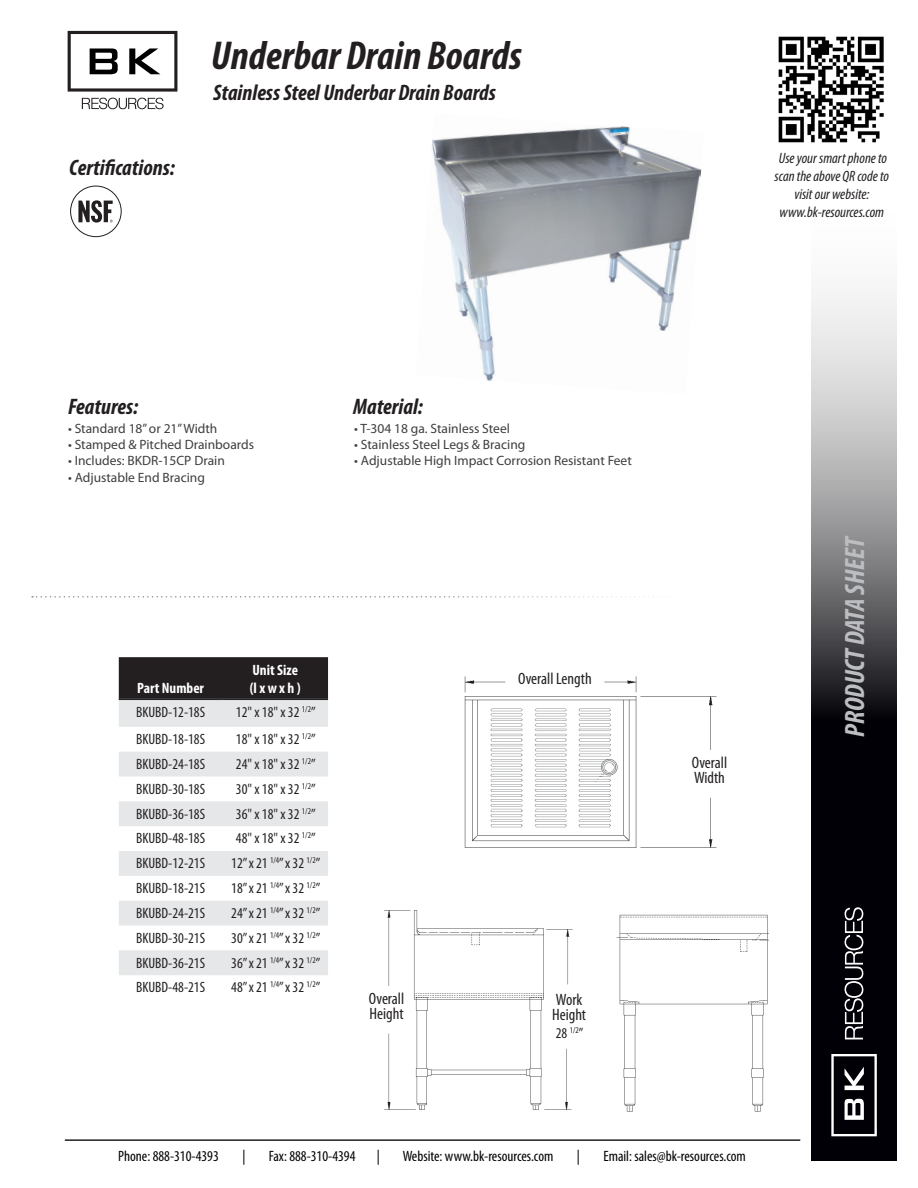
<style>
.page{position:relative;width:918px;height:1188px;background:#fff}
.page>*{position:absolute;margin:0;border:0;box-sizing:border-box;transform-origin:0 0}
.t1{font:italic 700 condensed 40.5px "Myriad Pro";color:#231f20}
.t2{font:italic 700 condensed 28.05px "Myriad Pro";letter-spacing:-.005em;color:#bcbdc0}
.t3{font:italic 700 condensed 22.5px "Myriad Pro";color:#231f20}
.t4{font:condensed 16.5px "Myriad Pro";color:#231f20}
.t5{font:condensed 15px "Myriad Pro";color:#231f20}
.t6{font:condensed 15px "Myriad Pro";color:#000001}
.t7{font:italic condensed 15px/18px "Myriad Pro";color:#231f20;text-align:center}
.t8{font:700 condensed 15px "Myriad Pro";color:#fff}
.t9{font:13.5px "Myriad Pro";color:#3e3e3f}
</style>
<div class="page">
<svg style="left:811px;top:292px;width:86px;height:869px;background:#505054"></svg>
<svg style="left:845px;top:907px;width:18px;height:132px"></svg>
<svg style="left:831px;top:1054px;width:46px;height:82px"></svg>
<img style="left:779px;top:37px;width:105px;height:105px">
<hr style="left:65px;top:1139px;width:735px;height:2px;background:#231f20">
<svg style="left:32px;top:596px;width:617px;height:2px"></svg>
<svg style="left:82px;top:98px;width:82px;height:11px"></svg>
<svg style="left:68px;top:31px;width:109px;height:61px"></svg>
<div style="left:70px;top:186px;width:52px;height:51px;border:1px solid #231f20;border-radius:50%"></div>
<svg style="left:78px;top:200px;width:35px;height:23px"></svg>
<div style="left:119px;top:657px;width:209px;height:42px;background:#231f20"></div>
<svg style="left:119px;top:700px;width:209px;height:275px;fill:#e6e7e9"></svg>
<hr style="left:119px;top:699px;width:103px;height:1px;background:#231f20">
<hr style="left:222px;top:699px;width:106px;height:1px;background:#231f20">
<img style="left:432px;top:126px;width:270px;height:255px">
<img style="left:384px;top:910px;width:189px;height:200px">
<img style="left:464px;top:676px;width:253px;height:172px">
<img style="left:616px;top:914px;width:153px;height:198px">
<p class="t3" style="left:69px;top:153px;width:107px">Certifications:</p>
<p class="t1" style="left:211px;top:31px;width:312px">Underbar Drain Boards</p>
<p class="t3" style="left:213px;top:79px;width:284px">Stainless Steel Underbar Drain Boards</p>
<p class="t7" style="left:775px;top:149px;width:116px">Use your smart phone to scan the above QR code to visit our website: www.bk-resources.com</p>
<p class="t3" style="left:68px;top:393px;width:72px">Features:</p>
<p class="t3" style="left:353px;top:393px;width:71px">Material:</p>
<p class="t9" style="left:354px;top:420px;width:157px">• T-304 18 ga. Stainless Steel</p>
<p class="t9" style="left:354px;top:436px;width:173px">• Stainless Steel Legs &amp; Bracing</p>
<p class="t9" style="left:354px;top:452px;width:279px">• Adjustable High Impact Corrosion Resistant Feet</p>
<p class="t9" style="left:68px;top:420px;width:151px">• Standard 18” or 21” Width</p>
<p class="t9" style="left:68px;top:436px;width:188px">• Stamped &amp; Pitched Drainboards</p>
<p class="t9" style="left:68px;top:452px;width:158px">• Includes: BKDR-15CP Drain</p>
<p class="t9" style="left:68px;top:469px;width:138px">• Adjustable End Bracing</p>
<p class="t8" style="left:137px;top:679px;width:68px">Part Number</p>
<p class="t8" style="left:252px;top:661px;width:47px">Unit Size</p>
<p class="t8" style="left:250px;top:679px;width:53px">(l x w x h )</p>
<p class="t5" style="left:136px;top:703px;width:71px">BKUBD-12-18S</p>
<p class="t5" style="left:236px;top:703px;width:81px">12" x 18" x 32 <sup>1/2</sup>”</p>
<p class="t5" style="left:136px;top:730px;width:71px">BKUBD-18-18S</p>
<p class="t5" style="left:236px;top:730px;width:81px">18" x 18" x 32 <sup>1/2</sup>”</p>
<p class="t5" style="left:136px;top:755px;width:71px">BKUBD-24-18S</p>
<p class="t5" style="left:236px;top:755px;width:81px">24" x 18" x 32 <sup>1/2</sup>”</p>
<p class="t5" style="left:136px;top:780px;width:71px">BKUBD-30-18S</p>
<p class="t5" style="left:236px;top:780px;width:81px">30" x 18" x 32 <sup>1/2</sup>”</p>
<p class="t5" style="left:136px;top:805px;width:71px">BKUBD-36-18S</p>
<p class="t5" style="left:236px;top:805px;width:81px">36" x 18" x 32 <sup>1/2</sup>”</p>
<p class="t5" style="left:136px;top:829px;width:71px">BKUBD-48-18S</p>
<p class="t5" style="left:236px;top:829px;width:81px">48" x 18" x 32 <sup>1/2</sup>”</p>
<p class="t5" style="left:136px;top:854px;width:71px">BKUBD-12-21S</p>
<p class="t5" style="left:231px;top:854px;width:91px">12” x 21 <sup>1/4</sup>” x 32 <sup>1/2</sup>”</p>
<p class="t5" style="left:136px;top:879px;width:71px">BKUBD-18-21S</p>
<p class="t5" style="left:231px;top:879px;width:91px">18” x 21 <sup>1/4</sup>” x 32 <sup>1/2</sup>”</p>
<p class="t5" style="left:136px;top:904px;width:71px">BKUBD-24-21S</p>
<p class="t5" style="left:231px;top:904px;width:91px">24” x 21 <sup>1/4</sup>” x 32 <sup>1/2</sup>”</p>
<p class="t5" style="left:136px;top:929px;width:71px">BKUBD-30-21S</p>
<p class="t5" style="left:231px;top:929px;width:91px">30” x 21 <sup>1/4</sup>” x 32 <sup>1/2</sup>”</p>
<p class="t5" style="left:136px;top:954px;width:71px">BKUBD-36-21S</p>
<p class="t5" style="left:231px;top:954px;width:91px">36” x 21 <sup>1/4</sup>” x 32 <sup>1/2</sup>”</p>
<p class="t5" style="left:136px;top:978px;width:71px">BKUBD-48-21S</p>
<p class="t5" style="left:231px;top:978px;width:91px">48” x 21 <sup>1/4</sup>” x 32 <sup>1/2</sup>”</p>
<p class="t4" style="left:369px;top:988px;width:37px">Overall</p>
<p class="t4" style="left:370px;top:1003px;width:35px">Height</p>
<p class="t4" style="left:518px;top:669px;width:75px">Overall Length</p>
<p class="t4" style="left:556px;top:989px;width:28px">Work</p>
<p class="t4" style="left:552px;top:1004px;width:35px">Height</p>
<p class="t5" style="left:556px;top:1024px;width:29px">28 <sup>1/2</sup>”</p>
<p class="t4" style="left:692px;top:753px;width:37px">Overall</p>
<p class="t4" style="left:694px;top:768px;width:32px">Width</p>
<p class="t6" style="left:118px;top:1147px;width:102px">Phone: 888-310-4393</p>
<p class="t6" style="left:242px;top:1147px;width:5px">|</p>
<p class="t6" style="left:269px;top:1147px;width:88px">Fax: 888-310-4394</p>
<p class="t6" style="left:377px;top:1147px;width:5px">|</p>
<p class="t6" style="left:403px;top:1147px;width:152px">Website: www.bk-resources.com</p>
<p class="t6" style="left:577px;top:1147px;width:5px">|</p>
<p class="t6" style="left:604px;top:1147px;width:144px">Email: sales@bk-resources.com</p>
<h2 class="t2" style="left:837px;top:737px;width:203px;rotate:-90deg">PRODUCT DATA SHEET</h2>
</div>
